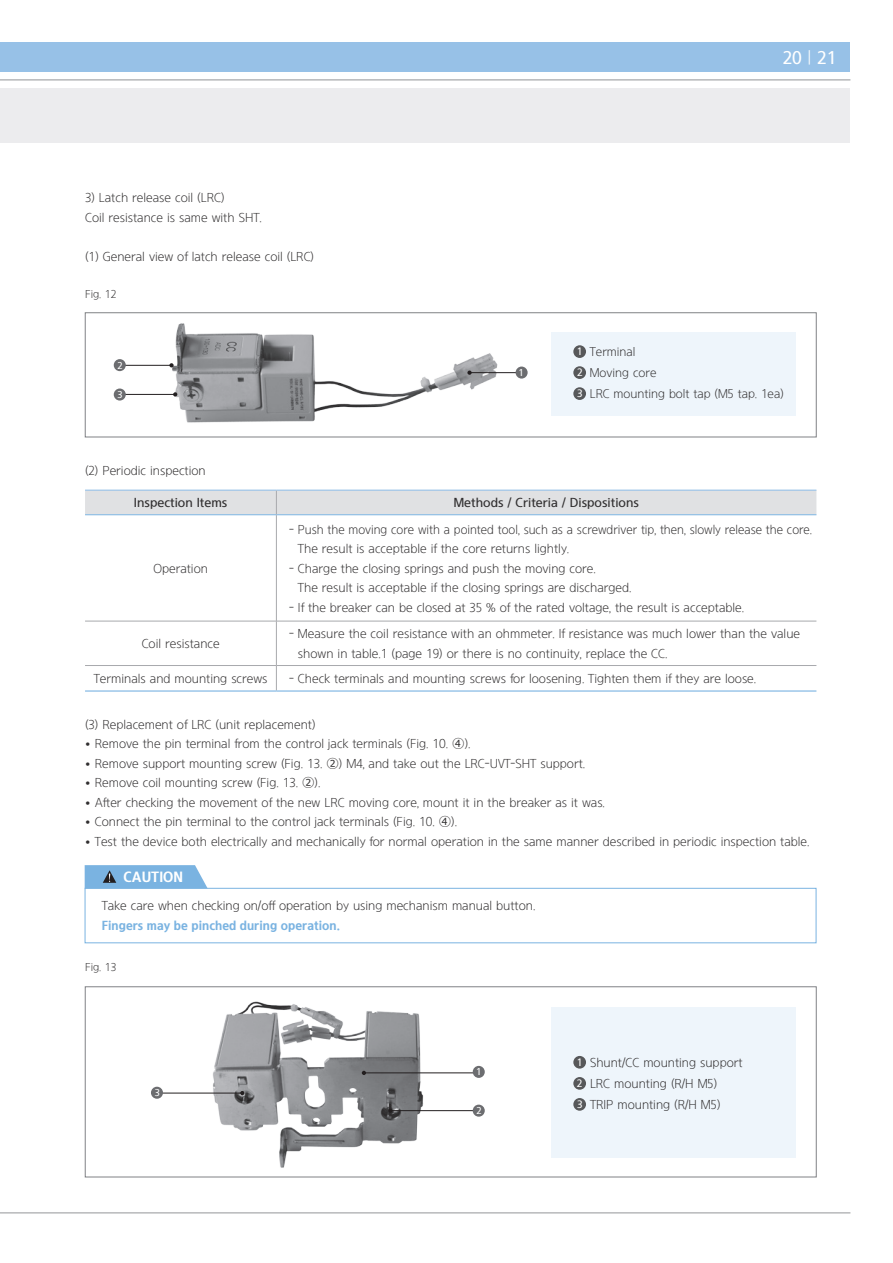
<style>
.page{position:relative;width:893px;height:1263px;background:#fff}
.page>*{position:absolute;margin:0;border:0;box-sizing:border-box;transform-origin:0 0}
.t1{font:18px "Hyundai HI Medium OTF";color:#fff}
.øµπÆ_ﬂ{font:14.4px "Hyundai HI Bold OTF";color:#fff;scale:.95 1}
.ƒ_º_øµπÆ{font:12.75px/19.5px "Hyundai HI Light OTF";color:#312f30}
.ƒ_º_øµπÆ-2{font:12.75px "Hyundai HI Medium OTF";color:#312f30}
.t2{font:12.75px "Hyundai HI Bold OTF";color:#7ab3e1;scale:.95 1}
.t3{font:12.45px "Hyundai HI Light OTF";color:#312f30}
.t4{font:11.25px "Hyundai HI Light OTF";color:#312f30}
.t5{font:10.5px "Hyundai HI Medium OTF";color:#fff}
.본문_영문_-8{font:9.75px "Hyundai HI Medium OTF";color:#fff}
.s1{font-family:"Hyundai HI Light OTF"}
.s2{font-family:"Malgun Gothic"}
.s3{font-family:"Meiryo"}
</style>
<div class="page">
<div style="left:0;top:43px;width:850px;height:29px;background:#97c1e7"></div>
<hr style="left:0;top:1212px;width:850px;height:1px;background:#939598">
<hr style="left:0;top:80px;width:850px;height:1px;background:#939598">
<div style="left:0;top:88px;width:850px;height:54px;background:#ececee"></div>
<svg style="left:85px;top:515px;width:731px;height:152px"></svg>
<hr style="left:276px;top:515px;width:1px;height:106px;background:#a8a9ad">
<hr style="left:85px;top:621px;width:191px;height:1px;background:#a8a9ad">
<hr style="left:276px;top:621px;width:540px;height:1px;background:#a8a9ad">
<hr style="left:276px;top:621px;width:1px;height:44px;background:#a8a9ad">
<hr style="left:85px;top:665px;width:191px;height:1px;background:#a8a9ad">
<hr style="left:276px;top:665px;width:540px;height:1px;background:#a8a9ad">
<svg style="left:276px;top:666px;width:1px;height:24px"></svg>
<hr style="left:85px;top:690px;width:191px;height:2px;background:#7ab3e1">
<hr style="left:276px;top:690px;width:540px;height:2px;background:#7ab3e1">
<svg style="left:85px;top:490px;width:731px;height:25px;background:#dadee3"></svg>
<div style="left:551px;top:332px;width:244px;height:84px;background:#eef5fb"></div>
<div style="left:573px;top:345px;width:13px;height:13px;background:#57585a;border-radius:50%"></div>
<div style="left:573px;top:366px;width:13px;height:13px;background:#57585a;border-radius:50%"></div>
<div style="left:573px;top:387px;width:13px;height:13px;background:#57585a;border-radius:50%"></div>
<img style="left:145px;top:323px;width:368px;height:100px">
<hr style="left:117px;top:365px;width:54px;height:1px;background:#231f20">
<svg style="left:169px;top:363px;width:5px;height:4px"></svg>
<hr style="left:121px;top:394px;width:54px;height:1px;background:#231f20">
<svg style="left:173px;top:392px;width:4px;height:5px"></svg>
<hr style="left:470px;top:372px;width:52px;height:1px;background:#231f20">
<svg style="left:467px;top:370px;width:5px;height:5px"></svg>
<div style="left:516px;top:367px;width:12px;height:12px;background:#6c6d70;border-radius:50%"></div>
<div style="left:114px;top:359px;width:12px;height:12px;background:#6c6d70;border-radius:50%"></div>
<div style="left:114px;top:388px;width:12px;height:13px;background:#6c6d70;border-radius:50%"></div>
<svg style="left:85px;top:865px;width:123px;height:23px;background:#80b3dd"></svg>
<div style="left:85px;top:888px;width:731px;height:55px;border:1px solid #7ab3e1"></div>
<div style="left:85px;top:986px;width:731px;height:191px;border:1px solid #808285"></div>
<img style="left:151px;top:1001px;width:325px;height:167px">
<hr style="left:158px;top:1093px;width:84px;height:1px;background:#231f20">
<svg style="left:240px;top:1091px;width:4px;height:4px"></svg>
<hr style="left:365px;top:1072px;width:112px;height:1px;background:#231f20">
<svg style="left:362px;top:1071px;width:4px;height:4px"></svg>
<hr style="left:391px;top:1110px;width:84px;height:1px;background:#231f20">
<svg style="left:388px;top:1108px;width:5px;height:5px"></svg>
<div style="left:151px;top:1087px;width:12px;height:12px;background:#6c6d70;border-radius:50%"></div>
<div style="left:473px;top:1066px;width:12px;height:12px;background:#6c6d70;border-radius:50%"></div>
<div style="left:473px;top:1104px;width:12px;height:13px;background:#6c6d70;border-radius:50%"></div>
<div style="left:551px;top:1007px;width:244px;height:151px;background:#eef5fb"></div>
<div style="left:573px;top:1056px;width:13px;height:12px;background:#57585a;border-radius:50%"></div>
<div style="left:573px;top:1077px;width:13px;height:13px;background:#57585a;border-radius:50%"></div>
<div style="left:573px;top:1098px;width:13px;height:13px;background:#57585a;border-radius:50%"></div>
<p class="ƒ_º_øµπÆ" style="left:85px;top:188px;width:141px">3) Latch release coil (LRC)</p>
<p class="ƒ_º_øµπÆ" style="left:85px;top:207px;width:178px">Coil resistance is same with SHT.</p>
<p class="ƒ_º_øµπÆ" style="left:85px;top:246px;width:231px">(1) General view of latch release coil (LRC)</p>
<p class="t4" style="left:85px;top:287px;width:33px">Fig. 12</p>
<p class="본문_영문_-8" style="left:117px;top:359px;width:7px">2</p>
<p class="본문_영문_-8" style="left:117px;top:389px;width:7px">3</p>
<p class="t1" style="left:783px;top:47px;width:55px">20 <span class="s1">|</span> 21</p>
<p class="본문_영문_-8" style="left:519px;top:367px;width:7px">1</p>
<p class="t5" style="left:577px;top:345px;width:7px">1</p>
<p class="t3" style="left:590px;top:344px;width:47px">Terminal</p>
<p class="t5" style="left:577px;top:366px;width:7px">2</p>
<p class="t3" style="left:590px;top:365px;width:68px">Moving core</p>
<p class="t5" style="left:577px;top:387px;width:7px">3</p>
<p class="t3" style="left:590px;top:386px;width:195px">LRC mounting bolt tap (M5 tap. 1ea)</p>
<p class="ƒ_º_øµπÆ" style="left:85px;top:461px;width:122px">(2) Periodic inspection</p>
<p class="ƒ_º_øµπÆ-2" style="left:134px;top:495px;width:95px">Inspection Items</p>
<p class="ƒ_º_øµπÆ-2" style="left:454px;top:495px;width:187px">Methods / Criteria / Dispositions</p>
<p class="ƒ_º_øµπÆ" style="left:153px;top:558px;width:56px">Operation</p>
<p class="ƒ_º_øµπÆ" style="left:298px;top:519px;width:516px;text-indent:-9px">- Push the moving core with a pointed tool, such as a screwdriver tip, then, slowly release the core.<br>The result is acceptable if the core returns lightly.</p>
<p class="ƒ_º_øµπÆ" style="left:298px;top:558px;width:335px;text-indent:-9px">- Charge the closing springs and push the moving core.<br>The result is acceptable if the closing springs are discharged.</p>
<p class="ƒ_º_øµπÆ" style="left:289px;top:597px;width:456px">- If the breaker can be closed at 35 % of the rated voltage, the result is acceptable.</p>
<p class="ƒ_º_øµπÆ" style="left:142px;top:633px;width:80px">Coil resistance</p>
<p class="ƒ_º_øµπÆ" style="left:298px;top:624px;width:504px;text-indent:-9px">- Measure the coil resistance with an ohmmeter. If resistance was much lower than the value shown in table.1 (page 19) or there is no continuity, replace the CC.</p>
<p class="ƒ_º_øµπÆ" style="left:94px;top:668px;width:175px">Terminals and mounting screws</p>
<p class="ƒ_º_øµπÆ" style="left:289px;top:668px;width:468px">- Check terminals and mounting screws for loosening. Tighten them if they are loose.</p>
<p class="ƒ_º_øµπÆ" style="left:85px;top:714px;width:232px">(3) Replacement of LRC (unit replacement)</p>
<p class="ƒ_º_øµπÆ" style="left:85px;top:734px;width:387px"><span class="s2">•</span> Remove the pin terminal from the control jack terminals (Fig. 10. <span class="s3">④</span>).</p>
<p class="ƒ_º_øµπÆ" style="left:85px;top:753px;width:502px"><span class="s2">•</span> Remove support mounting screw (Fig. 13. <span class="s3">②</span>) M4, and take out the LRC-UVT-SHT support.</p>
<p class="ƒ_º_øµπÆ" style="left:85px;top:773px;width:237px"><span class="s2">•</span> Remove coil mounting screw (Fig. 13. <span class="s3">②</span>).</p>
<p class="ƒ_º_øµπÆ" style="left:85px;top:792px;width:521px"><span class="s2">•</span> After checking the movement of the new LRC moving core, mount it in the breaker as it was.</p>
<p class="ƒ_º_øµπÆ" style="left:85px;top:812px;width:373px"><span class="s2">•</span> Connect the pin terminal to the control jack terminals (Fig. 10. <span class="s3">④</span>).</p>
<p class="ƒ_º_øµπÆ" style="left:85px;top:831px;width:726px"><span class="s2">•</span> Test the device both electrically and mechanically for normal operation in the same manner described in periodic inspection table.</p>
<p class="øµπÆ_ﬂ" style="left:124px;top:868px;width:64px">CAUTION</p>
<p class="ƒ_º_øµπÆ" style="left:102px;top:896px;width:435px">Take care when checking on/off operation by using mechanism manual button.</p>
<p class="t2" style="left:102px;top:917px;width:252px">Fingers may be pinched during operation.</p>
<p class="t4" style="left:85px;top:960px;width:33px">Fig. 13</p>
<p class="본문_영문_-8" style="left:155px;top:1087px;width:7px">3</p>
<p class="본문_영문_-8" style="left:476px;top:1066px;width:7px">1</p>
<p class="본문_영문_-8" style="left:476px;top:1105px;width:7px">2</p>
<p class="t5" style="left:577px;top:1056px;width:7px">1</p>
<p class="ƒ_º_øµπÆ" style="left:590px;top:1052px;width:154px">Shunt/CC mounting support</p>
<p class="t5" style="left:577px;top:1077px;width:7px">2</p>
<p class="ƒ_º_øµπÆ" style="left:590px;top:1073px;width:129px">LRC mounting (R/H M5)</p>
<p class="t5" style="left:577px;top:1098px;width:7px">3</p>
<p class="ƒ_º_øµπÆ" style="left:590px;top:1094px;width:132px">TRIP mounting (R/H M5)</p>
</div>
